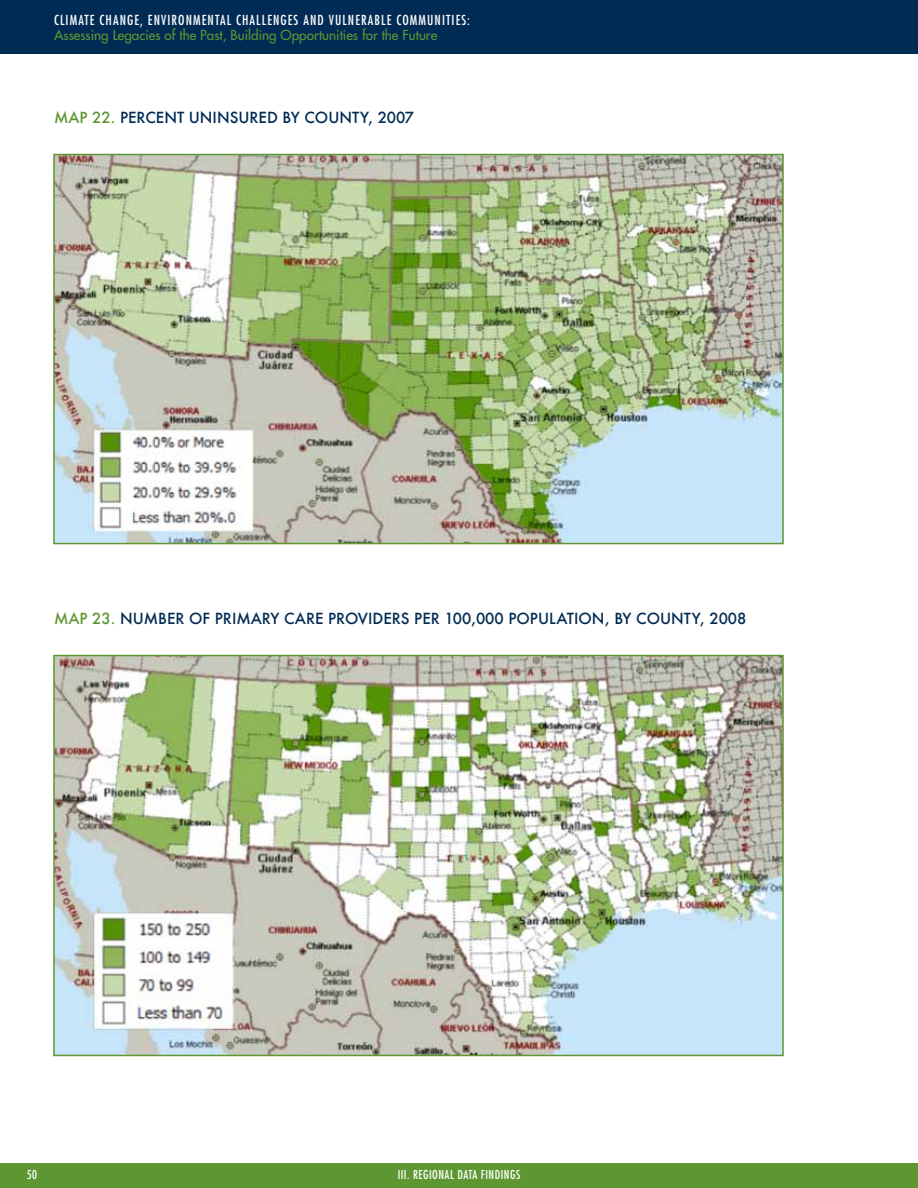
<style>
.page{position:relative;width:918px;height:1188px;background:#fff}
.page>*{position:absolute;margin:0;border:0;box-sizing:border-box;transform-origin:0 0}
.t1{font:500 15px "Futura";color:#002b54}
.t2{font:condensed 13.5px "Futura";letter-spacing:.08em;color:#fff}
.t3{font:13.5px "Futura";color:#5e9732}
.t4{font:condensed 12px "Futura";letter-spacing:.04em;color:#fff}
.s1{color:#5e9732}
</style>
<div class="page">
<div style="left:0;top:0;width:918px;height:54px;background:#002b54"></div>
<div style="left:0;top:1163px;width:918px;height:25px;background:#5e9732"></div>
<img style="left:56px;top:157px;width:725px;height:384px">
<div style="left:53px;top:154px;width:731px;height:390px;border:2px solid #5e9732"></div>
<img style="left:56px;top:658px;width:725px;height:395px">
<div style="left:53px;top:655px;width:731px;height:401px;border:2px solid #5e9732"></div>
<p class="t2" style="left:54px;top:12px;width:418px">CLIMATE CHANGE, ENVIRONMENTAL CHALLENGES AND VULNERABLE COMMUNITIES:</p>
<p class="t3" style="left:54px;top:26px;width:385px">Assessing Legacies of the Past, Building Opportunities for the Future</p>
<p class="t1" style="left:54px;top:108px;width:362px"><span class="s1">MAP 22.</span> PERCENT U NINSURED BY COUNTY, 2007</p>
<p class="t1" style="left:54px;top:609px;width:694px"><span class="s1">MAP 23.</span> N UMBER OF PRIMARY CARE PROVIDERS PER 100,000 POPULATION, BY COUNTY, 2008</p>
<p class="t4" style="left:27px;top:1168px;width:12px">50</p>
<p class="t4" style="left:398px;top:1168px;width:124px">III. REGIONAL DATA FINDINGS</p>
</div>
